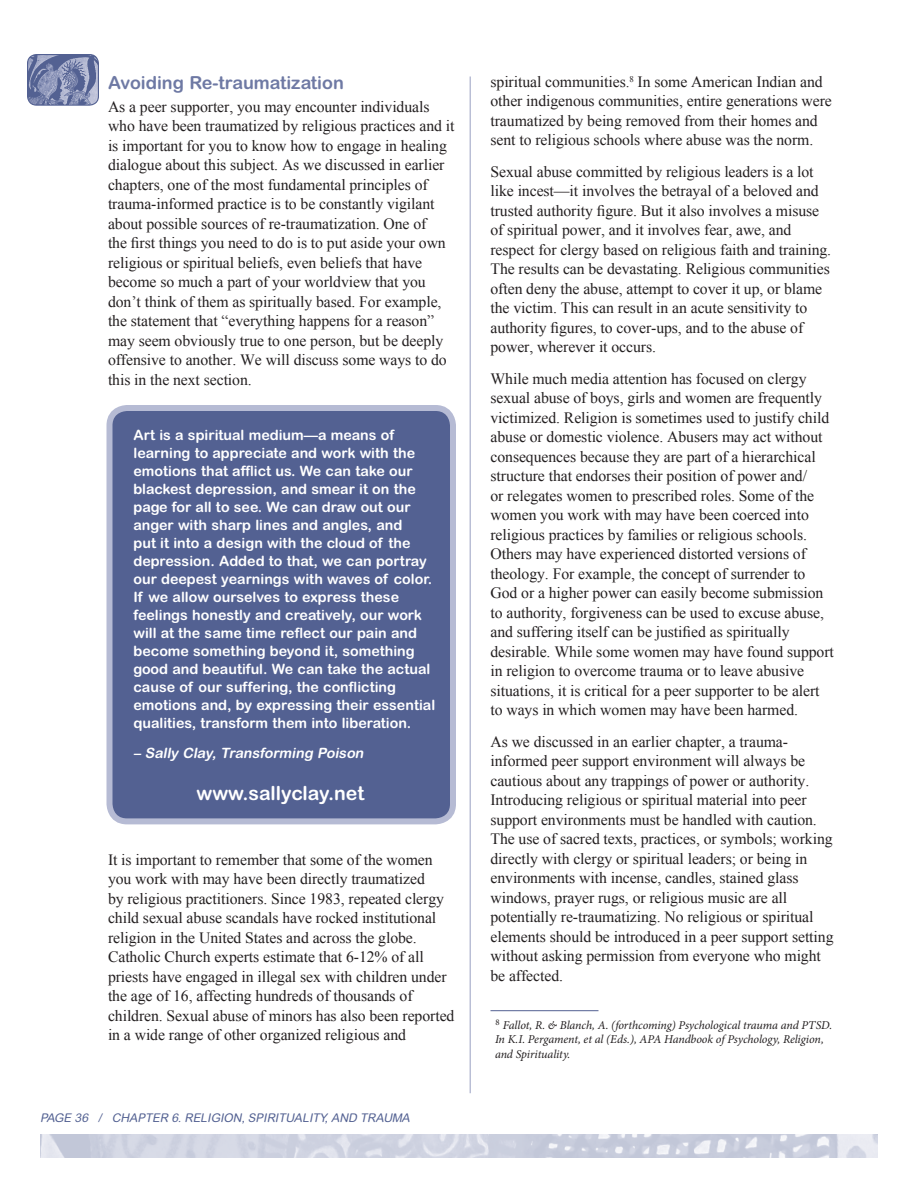
<style>
.page{position:relative;width:918px;height:1188px;background:#fff}
.page>*{position:absolute;margin:0;border:0;box-sizing:border-box;transform-origin:0 0}
.website_in_callout{font:700 19.5px "Arial Rounded MT Std";color:#fff}
._02_BlueSUBHEAD{font:700 18px "Arial Rounded MT Std";color:#6e79a4}
._03_BodyCopy{font:15.75px/19.5px "Times New Roman";letter-spacing:-.005em;color:#231f20}
._0-6A_Callout_Box_Te{font:700 14.25px/18px "Arial Rounded MT Std";color:#fff}
._0-6A_Callout_Box_Te-2{font:italic 700 14.25px "Arial Rounded MT Std";color:#fff}
._08_FOOTNOTE{font:italic 12px/14.4px "Minion Pro";letter-spacing:-.01em;color:#231f20}
.pagenumber{font:italic 12px "Arial Rounded MT Std";color:#536192}
.s1{font-size:15px}
</style>
<div class="page">
<hr style="left:470px;top:76px;width:1px;height:1017px;background:#98a0c2">
<img style="left:28px;top:55px;width:70px;height:49px">
<div style="left:27px;top:54px;width:72px;height:52px;border:1px solid #536192;border-radius:9px"></div>
<img style="left:40px;top:1134px;width:838px;height:24px">
<hr style="left:490px;top:1010px;width:108px;height:1px;background:#536192">
<div style="left:109px;top:408px;width:344px;height:413px;background:#536192;border-radius:18px"></div>
<div style="left:106px;top:405px;width:350px;height:419px;border:6px solid #b6bbd4;border-radius:18px"></div>
<p class="_02_BlueSUBHEAD" style="left:108px;top:72px;width:237px">Avoiding Re-traumatization</p>
<p class="_03_BodyCopy" style="left:108px;top:96px;width:348px">As a peer supporter, you may encounter individuals who have been traumatized by religious practices and it is important for you to know how to engage in healing dialogue about this subject. As we discussed in earlier chapters, one of the most fundamental principles of trauma-informed practice is to be constantly vigilant about possible sources of re-traumatization. One of<br>the first things you need to do is to put aside your own religious or spiritual beliefs, even beliefs that have become so much a part of your worldview that you don’t think of them as spiritually based. For example, the statement that “everything happens for a reason” may seem obviously true to one person, but be deeply offensive to another. We will discuss some ways to do this in the next section.</p>
<p class="_0-6A_Callout_Box_Te" style="left:134px;top:426px;width:303px">Art is a spiritual medium—a means of learning to appreciate and work with the emotions that afflict us. We can take our blackest depression, and smear it on the page for all to see. We can draw out our anger with sharp lines and angles, and<br>put it into a design with the cloud of the depression. Added to that, we can portray our deepest yearnings with waves of color.<br>If we allow ourselves to express these feelings honestly and creatively, our work will at the same time reflect our pain and become something beyond it, something good and beautiful. We can take the actual cause of our suffering, the conflicting emotions and, by expressing their essential qualities, transform them into liberation.</p>
<p class="_0-6A_Callout_Box_Te-2" style="left:134px;top:745px;width:234px">– Sally Clay, Transforming Poison</p>
<p class="website_in_callout" style="left:197px;top:782px;width:169px">www.sallyclay.net</p>
<p class="_03_BodyCopy" style="left:108px;top:849px;width:348px">It is important to remember that some of the women you work with may have been directly traumatized<br>by religious practitioners. Since 1983, repeated clergy child sexual abuse scandals have rocked institutional religion in the United States and across the globe.<br>Catholic Church experts estimate that 6-12% of all priests have engaged in illegal sex with children under the age of 16, affecting hundreds of thousands of children. Sexual abuse of minors has also been reported in a wide range of other organized religious and</p>
<p class="pagenumber" style="left:40px;top:1111px;width:374px">PAGE 36 / CHAPTER 6. RELIGION,SPIRITUALITY,AND TRAUMA</p>
<p class="_03_BodyCopy" style="left:490px;top:72px;width:343px">spiritual communities<span class="s1">.</span><sup>8</sup> In some American Indian and other indigenous communities, entire generations were traumatized by being removed from their homes and sent to religious schools where abuse was the norm.</p>
<p class="_03_BodyCopy" style="left:490px;top:162px;width:342px">Sexual abuse committed by religious leaders is a lot like incest—it involves the betrayal of a beloved and trusted authority figure. But it also involves a misuse of spiritual power, and it involves fear, awe, and respect for clergy based on religious faith and training.<br>The results can be devastating. Religious communities often deny the abuse, attempt to cover it up, or blame the victim. This can result in an acute sensitivity to authority figures, to cover-ups, and to the abuse of power, wherever it occurs.</p>
<p class="_03_BodyCopy" style="left:490px;top:369px;width:345px">While much media attention has focused on clergy sexual abuse of boys, girls and women are frequently victimized. Religion is sometimes used to justify child abuse or domestic violence. Abusers may act without consequences because they are part of a hierarchical structure that endorses their position of power and/<br>or relegates women to prescribed roles. Some of the women you work with may have been coerced into religious practices by families or religious schools.<br>Others may have experienced distorted versions of theology. For example, the concept of surrender to God or a higher power can easily become submission to authority, forgiveness can be used to excuse abuse, and suffering itself can be justified as spiritually desirable. While some women may have found support in religion to overcome trauma or to leave abusive situations, it is critical for a peer supporter to be alert to ways in which women may have been harmed.</p>
<p class="_03_BodyCopy" style="left:490px;top:732px;width:345px">As we discussed in an earlier chapter, a trauma&shy;informed peer support environment will always be cautious about any trappings of power or authority.<br>Introducing religious or spiritual material into peer support environments must be handled with caution.<br>The use of sacred texts, practices, or symbols; working directly with clergy or spiritual leaders; or being in environments with incense, candles, stained glass windows, prayer rugs, or religious music are all potentially re-traumatizing. No religious or spiritual elements should be introduced in a peer support setting without asking permission from everyone who might be affected.</p>
<p class="_08_FOOTNOTE" style="left:495px;top:1018px;width:339px"><sup>8</sup> Fallot, R. &amp; Blanch, A. (forthcoming) Psychological trauma and PTSD.<br>In K.I. Pergament, et al (Eds.), APA Handbook of Psychology, Religion, and Spirituality.</p>
</div>
